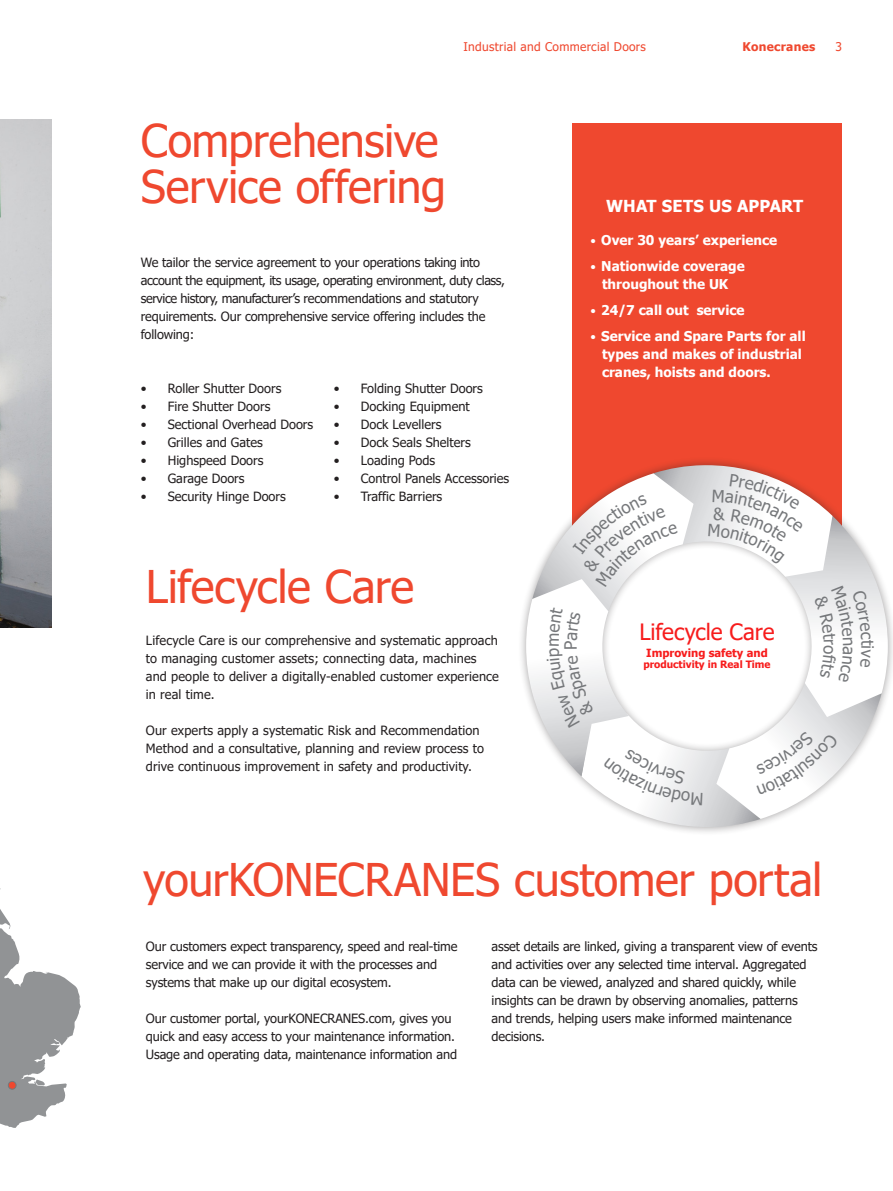
<style>
.page{position:relative;width:893px;height:1191px;background:#fff}
.page>*{position:absolute;margin:0;border:0;box-sizing:border-box;transform-origin:0 0}
.Inside_headlines{font:45px/45px "Tahoma";letter-spacing:-.01em;color:#ef482f}
.t1{font:22.5px "Tahoma";letter-spacing:-.005em;color:#f71c1c}
.t2{font:16.8px "Tahoma";color:#76787b}
.Callout_subhead{font:700 16.5px "Tahoma";letter-spacing:.01em;color:#fff}
.t3{font:700 13.5px/18px "Tahoma";color:#fff;text-align:center}
.Body_copy{font:12.75px/18px "Tahoma";letter-spacing:-.01em;color:#231f20}
.Body_copy-2{font:12.75px/18px "Tahoma";letter-spacing:.01em;color:#231f20}
.t4{font:12px "Tahoma";letter-spacing:.025em;color:#ef482f}
.t5{font:700 12px "Tahoma";letter-spacing:.025em;color:#ef482f}
.t6{font:700 11.25px "Tahoma";color:#f71c1c}
.t7{font:700 10.2px "Tahoma";color:#f71c1c}
.s1{font-weight:400;font-size:12px}
</style>
<div class="page">
<img style="left:0;top:119px;width:51px;height:508px">
<div style="left:572px;top:123px;width:270px;height:404px;background:#ef482f"></div>
<svg style="left:0;top:888px;width:81px;height:239px"></svg>
<div style="left:8px;top:1081px;width:8px;height:8px;background:#ef482f;border-radius:50%"></div>
<div style="left:8px;top:1081px;width:8px;height:8px;border:1px solid #75787b;border-radius:50%"></div>
<div style="left:517px;top:456px;width:376px;height:379px;background:#231f20;opacity:.4"></div>
<svg style="left:526px;top:465px;width:362px;height:362px"></svg>
<p class="t4" style="left:463px;top:39px;width:184px">Industrial and Commercial Doors</p>
<p class="t5" style="left:742px;top:38px;width:74px">Konecranes</p>
<p class="t4" style="left:835px;top:39px;width:8px">3</p>
<p class="Inside_headlines" style="left:141px;top:121px;width:307px">Comprehensive<br>Service offering</p>
<p class="Callout_subhead" style="left:606px;top:194px;width:198px">WHAT SETS US APPART</p>
<p class="Body_copy" style="left:141px;top:254px;width:366px">We tailor the service agreement to your operations taking into account the equipment, its usage, operating environment, duty class, service history, manufacturer’s recommendations and statutory requirements. Our comprehensive service offering includes the following:</p>
<p class="Body_copy" style="left:141px;top:380px;width:142px">• Roller Shutter Doors</p>
<p class="Body_copy" style="left:141px;top:398px;width:131px">• Fire Shutter Doors</p>
<p class="Body_copy" style="left:141px;top:416px;width:174px">• Sectional Overhead Doors</p>
<p class="Body_copy" style="left:141px;top:434px;width:123px">• Grilles and Gates</p>
<p class="Body_copy" style="left:141px;top:452px;width:124px">• Highspeed Doors</p>
<p class="Body_copy" style="left:141px;top:470px;width:105px">• Garage Doors</p>
<p class="Body_copy" style="left:141px;top:488px;width:147px">• Security Hinge Doors</p>
<p class="Body_copy" style="left:334px;top:380px;width:151px">• Folding Shutter Doors</p>
<p class="Body_copy" style="left:334px;top:398px;width:137px">• Docking Equipment</p>
<p class="Body_copy" style="left:334px;top:416px;width:109px">• Dock Levellers</p>
<p class="Body_copy" style="left:334px;top:434px;width:139px">• Dock Seals Shelters</p>
<p class="Body_copy" style="left:334px;top:452px;width:103px">• Loading Pods</p>
<p class="Body_copy" style="left:334px;top:470px;width:177px">• Control Panels Accessories</p>
<p class="Body_copy" style="left:334px;top:488px;width:110px">• Traffic Barriers</p>
<p class="Inside_headlines" style="left:146px;top:567px;width:270px">Lifecycle Care</p>
<p class="Body_copy-2" style="left:146px;top:632px;width:355px">Lifecycle Care is our comprehensive and systematic approach to managing customer assets; connecting data, machines and people to deliver a digitally-enabled customer experience in real time.</p>
<p class="Body_copy-2" style="left:146px;top:722px;width:340px">Our experts apply a systematic Risk and Recommendation<br>Method and a consultative, planning and review process to drive continuous improvement in safety and productivity.</p>
<p class="t3" style="left:590px;top:232px;width:188px"><span class="s1">•</span> Over 30 years’ experience</p>
<p class="t3" style="left:590px;top:258px;width:156px"><span class="s1">•</span> Nationwide coverage throughout the UK</p>
<p class="t3" style="left:590px;top:301px;width:156px"><span class="s1">•</span> 24/7 call out service</p>
<p class="t3" style="left:602px;top:327px;width:205px;text-align:left;text-indent:-12px"><span class="s1">•</span> Service and Spare Parts for all types and makes of industrial cranes, hoists and doors.</p>
<p class="t2" style="left:560px;top:650px;width:11px;rotate:-90deg">P</p>
<p class="t1" style="left:639px;top:616px;width:136px">Lifecycle Care</p>
<p class="t6" style="left:646px;top:644px;width:123px">Improving safety and</p>
<p class="t7" style="left:643px;top:657px;width:129px">productivity in Real Time</p>
<p class="Inside_headlines" style="left:143px;top:859px;width:681px">yourKONECRANES customer portal</p>
<p class="Body_copy" style="left:146px;top:938px;width:313px">Our customers expect transparency, speed and real-time service and we can provide it with the processes and systems that make up our digital ecosystem.</p>
<p class="Body_copy" style="left:146px;top:1010px;width:313px">Our customer portal, yourKONECRANES.com, gives you quick and easy access to your maintenance information.<br>Usage and operating data, maintenance information and</p>
<p class="Body_copy" style="left:492px;top:938px;width:327px">asset details are linked, giving a transparent view of events and activities over any selected time interval. Aggregated data can be viewed, analyzed and shared quickly, while insights can be drawn by observing anomalies, patterns and trends, helping users make informed maintenance decisions.</p>
</div>
